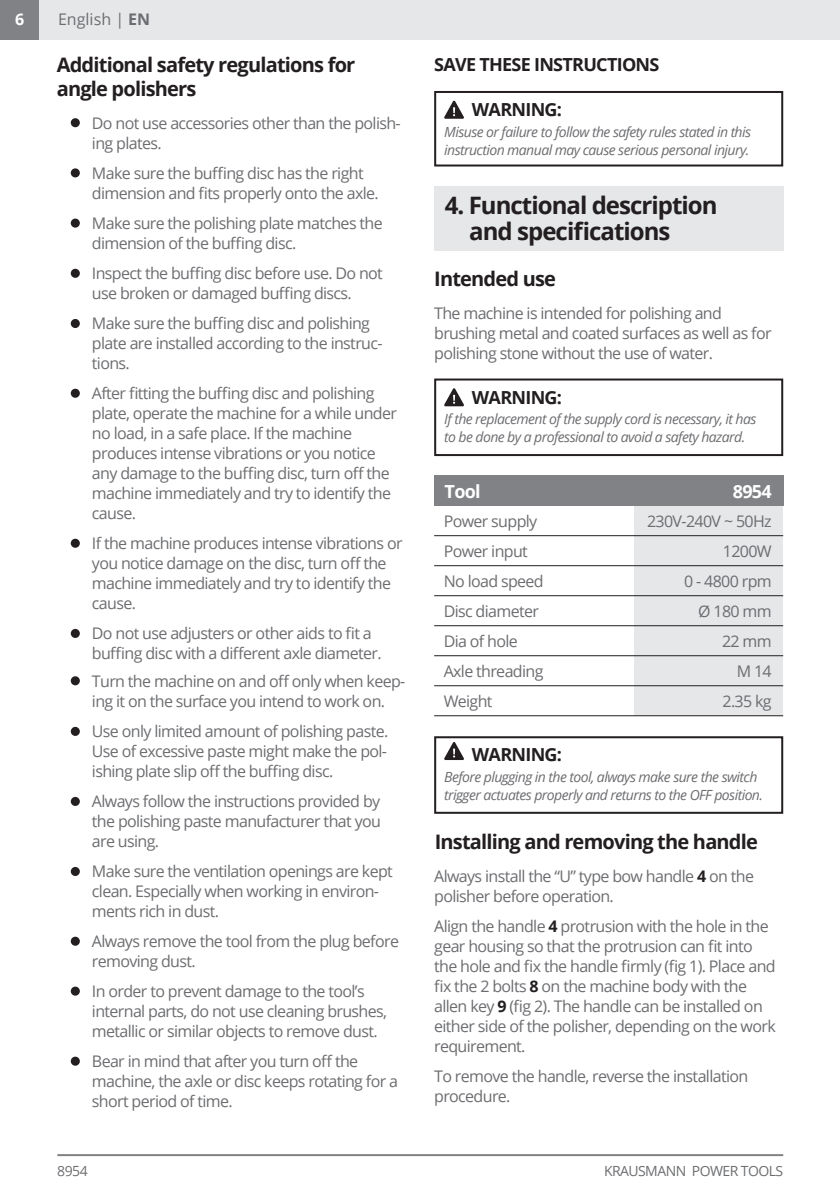
<style>
.page{position:relative;width:840px;height:1191px;background:#fff}
.page>*{position:absolute;margin:0;border:0;box-sizing:border-box;transform-origin:0 0}
.t1{font:700 24px/26px "Open Sans";letter-spacing:-.04em;color:#231f20}
.t2{font:700 20px/24px "Open Sans";letter-spacing:-.04em;color:#231f20}
.t3{font:700 18px "Open Sans";letter-spacing:-.04em;color:#231f20}
.t4{font:700 18px "Open Sans";letter-spacing:-.04em;color:#fff}
.t5{font:16px/20px "Open Sans";letter-spacing:-.04em;color:#6c6d70}
.t6{font:16px "Open Sans";color:#6c6d70}
.t7{font:700 16px "Open Sans";color:#fff}
.t8{font:italic 14px/18px "Open Sans";letter-spacing:-.04em;color:#6c6d70}
.t9{font:14px "Open Sans";letter-spacing:-.04em;color:#6c6d70}
.s1{font-weight:700}
.s2{font-weight:700;color:#231f20}
</style>
<div class="page">
<div style="left:0;top:0;width:40px;height:40px;background:#808285"></div>
<hr style="left:57px;top:1154px;width:725px;height:2px;background:#808285">
<div style="left:434px;top:91px;width:348px;height:75px;border:2px solid #231f20"></div>
<svg style="left:444px;top:100px;width:20px;height:19px"></svg>
<div style="left:71px;top:118px;width:9px;height:9px;background:#231f20;border-radius:50%"></div>
<div style="left:71px;top:168px;width:9px;height:9px;background:#231f20;border-radius:50%"></div>
<div style="left:71px;top:269px;width:9px;height:9px;background:#231f20;border-radius:50%"></div>
<div style="left:71px;top:319px;width:9px;height:9px;background:#231f20;border-radius:50%"></div>
<div style="left:71px;top:218px;width:9px;height:10px;background:#231f20;border-radius:50%"></div>
<div style="left:71px;top:389px;width:9px;height:9px;background:#231f20;border-radius:50%"></div>
<div style="left:71px;top:539px;width:9px;height:9px;background:#231f20;border-radius:50%"></div>
<div style="left:71px;top:629px;width:9px;height:9px;background:#231f20;border-radius:50%"></div>
<div style="left:71px;top:676px;width:9px;height:9px;background:#231f20;border-radius:50%"></div>
<div style="left:71px;top:727px;width:9px;height:9px;background:#231f20;border-radius:50%"></div>
<div style="left:71px;top:986px;width:9px;height:9px;background:#231f20;border-radius:50%"></div>
<div style="left:71px;top:1056px;width:9px;height:9px;background:#231f20;border-radius:50%"></div>
<div style="left:71px;top:797px;width:9px;height:9px;background:#231f20;border-radius:50%"></div>
<div style="left:71px;top:867px;width:9px;height:9px;background:#231f20;border-radius:50%"></div>
<div style="left:71px;top:936px;width:9px;height:9px;background:#231f20;border-radius:50%"></div>
<div style="left:434px;top:186px;width:348px;height:64px;background:#e6e7e9"></div>
<div style="left:434px;top:378px;width:348px;height:78px;border:2px solid #231f20"></div>
<svg style="left:444px;top:388px;width:20px;height:18px"></svg>
<div style="left:634px;top:506px;width:148px;height:209px;background:#e6e7e9"></div>
<div style="left:434px;top:476px;width:348px;height:30px;background:#808285"></div>
<hr style="left:434px;top:535px;width:348px;height:1px;background:#231f20">
<hr style="left:434px;top:565px;width:348px;height:1px;background:#231f20">
<hr style="left:434px;top:595px;width:348px;height:1px;background:#231f20">
<hr style="left:434px;top:655px;width:348px;height:1px;background:#231f20">
<hr style="left:434px;top:625px;width:348px;height:1px;background:#231f20">
<hr style="left:434px;top:685px;width:348px;height:1px;background:#231f20">
<hr style="left:434px;top:715px;width:348px;height:1px;background:#231f20">
<div style="left:434px;top:736px;width:348px;height:78px;border:2px solid #231f20"></div>
<svg style="left:444px;top:742px;width:20px;height:18px"></svg>
<div style="left:40px;top:0;width:799px;height:40px;background:#e6e7e9"></div>
<p class="t7" style="left:15px;top:8px;width:11px">6</p>
<p class="t6" style="left:58px;top:8px;width:94px">English | <span class="s1">EN</span></p>
<p class="t2" style="left:57px;top:52px;width:300px">Additional safety regulations for angle polishers</p>
<p class="t3" style="left:434px;top:52px;width:227px">SAVE THESE INSTRUCTIONS</p>
<p class="t3" style="left:471px;top:97px;width:92px">WARNING:</p>
<p class="t8" style="left:444px;top:122px;width:308px">Misuse or failure to follow the safety rules stated in this instruction manual may cause serious personal injury.</p>
<p class="t5" style="left:92px;top:113px;width:310px">Do not use accessories other than the polish&shy;ing plates.</p>
<p class="t5" style="left:92px;top:163px;width:288px">Make sure the buffing disc has the right dimension and fits properly onto the axle.</p>
<p class="t5" style="left:92px;top:213px;width:292px">Make sure the polishing plate matches the dimension of the buffing disc.</p>
<p class="t5" style="left:92px;top:263px;width:292px">Inspect the buffing disc before use. Do not use broken or damaged buffing discs.</p>
<p class="t5" style="left:92px;top:313px;width:292px">Make sure the buffing disc and polishing plate are installed according to the instruc&shy;tions.</p>
<p class="t5" style="left:92px;top:383px;width:306px">After fitting the buffing disc and polishing plate, operate the machine for a while under no load, in a safe place. If the machine produces intense vibrations or you notice any damage to the buffing disc, turn off the machine immediately and try to identify the cause.</p>
<p class="t5" style="left:92px;top:533px;width:312px">If the machine produces intense vibrations or you notice damage on the disc, turn off the machine immediately and try to identify the cause.</p>
<p class="t5" style="left:92px;top:623px;width:291px">Do not use adjusters or other aids to fit a buffing disc with a different axle diameter.</p>
<p class="t5" style="left:92px;top:671px;width:315px">Turn the machine on and off only when keep&shy;ing it on the surface you intend to work on.</p>
<p class="t5" style="left:92px;top:721px;width:298px;text-align:justify">Use only limited amount of polishing paste.<br>Use of excessive paste might make the pol&shy;ishing plate slip off the buffing disc.</p>
<p class="t5" style="left:92px;top:791px;width:290px;text-align:justify">Always follow the instructions provided by the polishing paste manufacturer that you are using.</p>
<p class="t5" style="left:92px;top:861px;width:302px">Make sure the ventilation openings are kept clean. Especially when working in environ&shy;ments rich in dust.</p>
<p class="t5" style="left:92px;top:931px;width:308px">Always remove the tool from the plug before removing dust.</p>
<p class="t5" style="left:92px;top:981px;width:296px">In order to prevent damage to the tool’s internal parts, do not use cleaning brushes, metallic or similar objects to remove dust.</p>
<p class="t5" style="left:92px;top:1051px;width:307px">Bear in mind that after you turn off the machine, the axle or disc keeps rotating for a short period of time.</p>
<h1 class="t1" style="left:469px;top:191px;width:250px;text-indent:-24px">4. Functional description and specifications</h1>
<p class="t2" style="left:434px;top:266px;width:123px">Intended use</p>
<p class="t5" style="left:434px;top:302px;width:339px">The machine is intended for polishing and brushing metal and coated surfaces as well as for polishing stone without the use of water.</p>
<p class="t3" style="left:471px;top:384px;width:92px">WARNING:</p>
<p class="t8" style="left:444px;top:410px;width:313px">If the replacement of the supply cord is necessary, it has to be done by a professional to avoid a safety hazard.</p>
<p class="t4" style="left:444px;top:478px;width:38px">Tool</p>
<p class="t4" style="left:732px;top:478px;width:40px">8954</p>
<p class="t5" style="left:443px;top:505px;width:101px;line-height:30px">Power supply<br>Power input<br>No load speed<br>Disc diameter<br>Dia of hole<br>Axle threading<br>Weight</p>
<p class="t5" style="left:646px;top:505px;width:126px;line-height:30px;text-align:right">230V-240V ~ 50Hz<br>1200W<br>0 - 4800 rpm<br>Ø 180 mm<br>22 mm<br>M 14<br>2.35 kg</p>
<p class="t3" style="left:471px;top:742px;width:92px">WARNING:</p>
<p class="t8" style="left:444px;top:767px;width:320px">Before plugging in the tool, always make sure the switch trigger actuates properly and returns to the OFF position.</p>
<p class="t2" style="left:434px;top:829px;width:324px">Installing and removing the handle</p>
<p class="t5" style="left:434px;top:866px;width:321px">Always install the “U” type bow handle <span class="s2">4</span> on the polisher before operation.</p>
<p class="t5" style="left:434px;top:916px;width:343px">Align the handle <span class="s2">4</span> protrusion with the hole in the gear housing so that the protrusion can fit into the hole and fix the handle firmly (fig 1). Place and fix the 2 bolts <span class="s2">8</span> on the machine body with the allen key <span class="s2">9</span> (fig 2). The handle can be installed on either side of the polisher, depending on the work requirement.</p>
<p class="t5" style="left:434px;top:1066px;width:315px">To remove the handle, reverse the installation procedure.</p>
<p class="t9" style="left:57px;top:1161px;width:32px">8954</p>
<p class="t9" style="left:603px;top:1161px;width:181px">KRAUSMANN POWER TOOLS</p>
</div>
